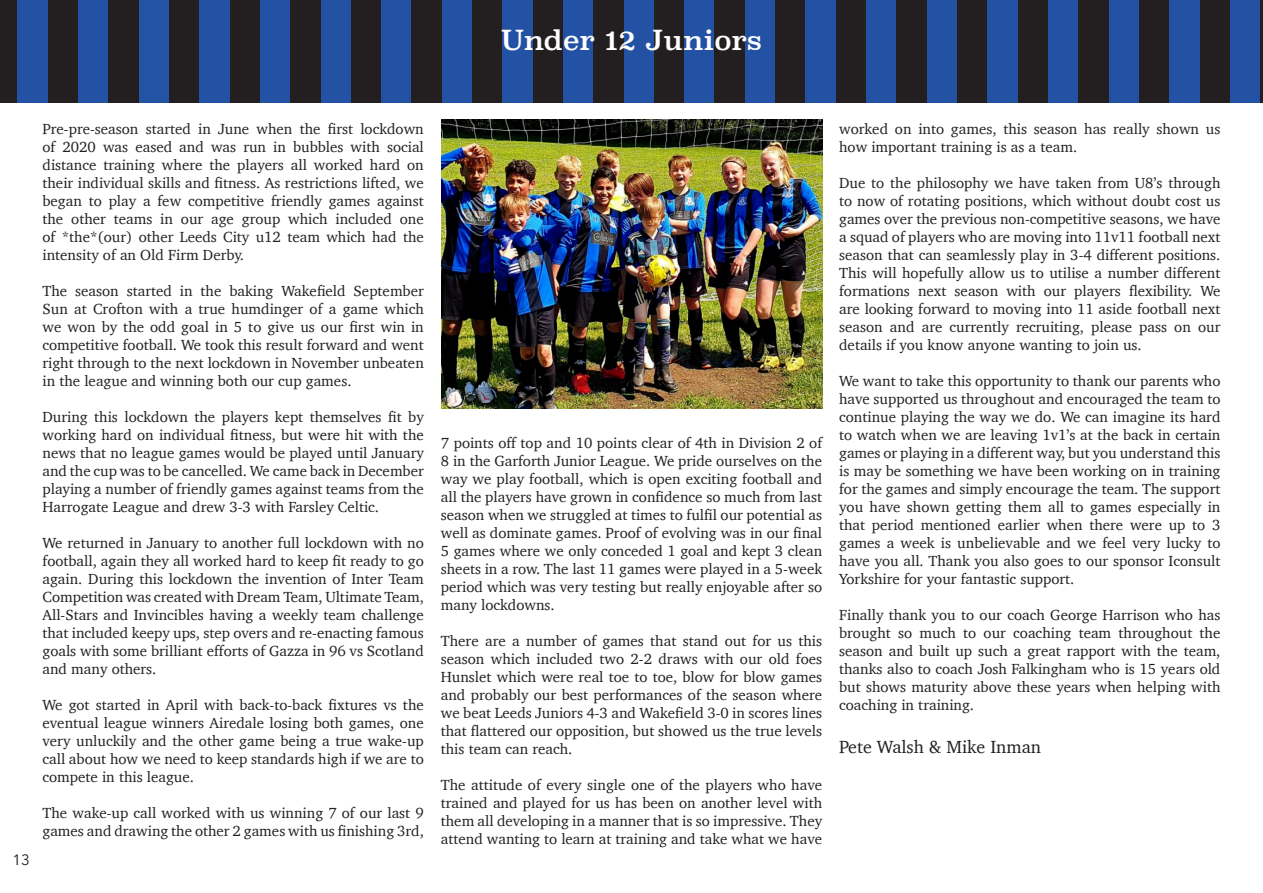
<style>
.page{position:relative;width:1263px;height:893px;background:#fff}
.page>*{position:absolute;margin:0;border:0;box-sizing:border-box;transform-origin:0 0}
.t1{font:27px "Superclarendon";color:#fff}
.t2{font:18px "Charter";color:#231f20}
.t3{font:15px/18px "Charter";color:#231f20;text-align:justify}
.t4{font:15px "Avenir Next";color:#231f20}
</style>
<div class="page">
<div style="left:0;top:0;width:18px;height:103px;background:#231f20"></div>
<div style="left:18px;top:0;width:30px;height:103px;background:#2352a4"></div>
<div style="left:48px;top:0;width:30px;height:103px;background:#231f20"></div>
<div style="left:78px;top:0;width:31px;height:103px;background:#2352a4"></div>
<div style="left:108px;top:0;width:31px;height:103px;background:#231f20"></div>
<div style="left:139px;top:0;width:30px;height:103px;background:#2353a3"></div>
<div style="left:169px;top:0;width:30px;height:103px;background:#231f20"></div>
<div style="left:199px;top:0;width:31px;height:103px;background:#2352a4"></div>
<div style="left:230px;top:0;width:30px;height:103px;background:#231f20"></div>
<div style="left:260px;top:0;width:31px;height:103px;background:#2352a4"></div>
<div style="left:290px;top:0;width:31px;height:103px;background:#231f20"></div>
<div style="left:321px;top:0;width:30px;height:103px;background:#2352a4"></div>
<div style="left:351px;top:0;width:30px;height:103px;background:#231f20"></div>
<div style="left:381px;top:0;width:31px;height:103px;background:#2352a4"></div>
<div style="left:412px;top:0;width:30px;height:103px;background:#231f20"></div>
<div style="left:442px;top:0;width:30px;height:103px;background:#2352a4"></div>
<div style="left:472px;top:0;width:31px;height:103px;background:#231f20"></div>
<div style="left:503px;top:0;width:30px;height:103px;background:#2352a4"></div>
<div style="left:533px;top:0;width:30px;height:103px;background:#231f20"></div>
<div style="left:563px;top:0;width:31px;height:103px;background:#2352a4"></div>
<div style="left:593px;top:0;width:31px;height:103px;background:#231f20"></div>
<div style="left:624px;top:0;width:30px;height:103px;background:#2352a4"></div>
<div style="left:654px;top:0;width:30px;height:103px;background:#231f20"></div>
<div style="left:684px;top:0;width:31px;height:103px;background:#2352a4"></div>
<div style="left:715px;top:0;width:30px;height:103px;background:#231f20"></div>
<div style="left:745px;top:0;width:30px;height:103px;background:#2352a4"></div>
<div style="left:775px;top:0;width:31px;height:103px;background:#231f20"></div>
<div style="left:806px;top:0;width:30px;height:103px;background:#2352a4"></div>
<div style="left:836px;top:0;width:30px;height:103px;background:#231f20"></div>
<div style="left:866px;top:0;width:31px;height:103px;background:#2352a4"></div>
<div style="left:896px;top:0;width:31px;height:103px;background:#231f20"></div>
<div style="left:927px;top:0;width:30px;height:103px;background:#2352a4"></div>
<div style="left:957px;top:0;width:31px;height:103px;background:#231f20"></div>
<div style="left:988px;top:0;width:30px;height:103px;background:#2352a4"></div>
<div style="left:1018px;top:0;width:30px;height:103px;background:#231f20"></div>
<div style="left:1048px;top:0;width:31px;height:103px;background:#2352a4"></div>
<div style="left:1078px;top:0;width:31px;height:103px;background:#231f20"></div>
<div style="left:1109px;top:0;width:30px;height:103px;background:#2352a4"></div>
<div style="left:1139px;top:0;width:30px;height:103px;background:#231f20"></div>
<div style="left:1169px;top:0;width:31px;height:103px;background:#2352a4"></div>
<div style="left:1200px;top:0;width:30px;height:103px;background:#231f20"></div>
<div style="left:1230px;top:0;width:31px;height:103px;background:#2352a4"></div>
<hr style="left:1260px;top:0;width:3px;height:103px;background:#231f20">
<img style="left:442px;top:119px;width:380px;height:289px">
<p class="t1" style="left:501px;top:22px;width:263px">Under 12 Juniors</p>
<p class="t4" style="left:13px;top:848px;width:19px">13</p>
<p class="t3" style="left:43px;top:120px;width:383px">Pre-pre-season started in June when the first lockdown of 2020 was eased and was run in bubbles with social distance training where the players all worked hard on their individual skills and fitness. As restrictions lifted, we began to play a few competitive friendly games against the other teams in our age group which included one of *the*(our) other Leeds City u12 team which had the intensity of an Old Firm Derby.</p>
<p class="t3" style="left:43px;top:282px;width:383px">The season started in the baking Wakefield September Sun at Crofton with a true humdinger of a game which we won by the odd goal in 5 to give us our first win in competitive football. We took this result forward and went right through to the next lockdown in November unbeaten in the league and winning both our cup games.</p>
<p class="t3" style="left:43px;top:408px;width:383px">During this lockdown the players kept themselves fit by working hard on individual fitness, but were hit with the news that no league games would be played until January and the cup was to be cancelled. We came back in December playing a number of friendly games against teams from the Harrogate League and drew 3-3 with Farsley Celtic.</p>
<p class="t3" style="left:43px;top:534px;width:383px">We returned in January to another full lockdown with no football, again they all worked hard to keep fit ready to go again. During this lockdown the invention of Inter Team Competition was created with Dream Team, Ultimate Team, All-Stars and Invincibles having a weekly team challenge that included keepy ups, step overs and re-enacting famous goals with some brilliant efforts of Gazza in 96 vs Scotland and many others.</p>
<p class="t3" style="left:43px;top:696px;width:383px">We got started in April with back-to-back fixtures vs the eventual league winners Airedale losing both games, one very unluckily and the other game being a true wake-up call about how we need to keep standards high if we are to compete in this league.</p>
<p class="t3" style="left:43px;top:804px;width:383px">The wake-up call worked with us winning 7 of our last 9 games and drawing the other 2 games with us finishing 3rd,</p>
<p class="t3" style="left:441px;top:434px;width:383px">7 points off top and 10 points clear of 4th in Division 2 of 8 in the Garforth Junior League. We pride ourselves on the way we play football, which is open exciting football and all the players have grown in confidence so much from last season when we struggled at times to fulfil our potential as well as dominate games. Proof of evolving was in our final 5 games where we only conceded 1 goal and kept 3 clean sheets in a row. The last 11 games were played in a 5-week period which was very testing but really enjoyable after so many lockdowns.</p>
<p class="t3" style="left:441px;top:632px;width:383px">There are a number of games that stand out for us this season which included two 2-2 draws with our old foes Hunslet which were real toe to toe, blow for blow games and probably our best performances of the season where we beat Leeds Juniors 4-3 and Wakefield 3-0 in scores lines that flattered our opposition, but showed us the true levels this team can reach.</p>
<p class="t3" style="left:441px;top:776px;width:383px">The attitude of every single one of the players who have trained and played for us has been on another level with them all developing in a manner that is so impressive. They attend wanting to learn at training and take what we have</p>
<p class="t3" style="left:839px;top:120px;width:383px">worked on into games, this season has really shown us how important training is as a team.</p>
<p class="t3" style="left:839px;top:174px;width:383px">Due to the philosophy we have taken from U8’s through to now of rotating positions, which without doubt cost us games over the previous non-competitive seasons, we have a squad of players who are moving into 11v11 football next season that can seamlessly play in 3-4 different positions.<br>This will hopefully allow us to utilise a number different formations next season with our players flexibility. We are looking forward to moving into 11 aside football next season and are currently recruiting, please pass on our details if you know anyone wanting to join us.</p>
<p class="t3" style="left:839px;top:372px;width:383px">We want to take this opportunity to thank our parents who have supported us throughout and encouraged the team to continue playing the way we do. We can imagine its hard to watch when we are leaving 1v1’s at the back in certain games or playing in a different way, but you understand this is may be something we have been working on in training for the games and simply encourage the team. The support you have shown getting them all to games especially in that period mentioned earlier when there were up to 3 games a week is unbelievable and we feel very lucky to have you all. Thank you also goes to our sponsor Iconsult Yorkshire for your fantastic support.</p>
<p class="t3" style="left:839px;top:606px;width:383px">Finally thank you to our coach George Harrison who has brought so much to our coaching team throughout the season and built up such a great rapport with the team, thanks also to coach Josh Falkingham who is 15 years old but shows maturity above these years when helping with coaching in training.</p>
<p class="t2" style="left:839px;top:732px;width:203px">Pete Walsh &amp; Mike Inman</p>
</div>
